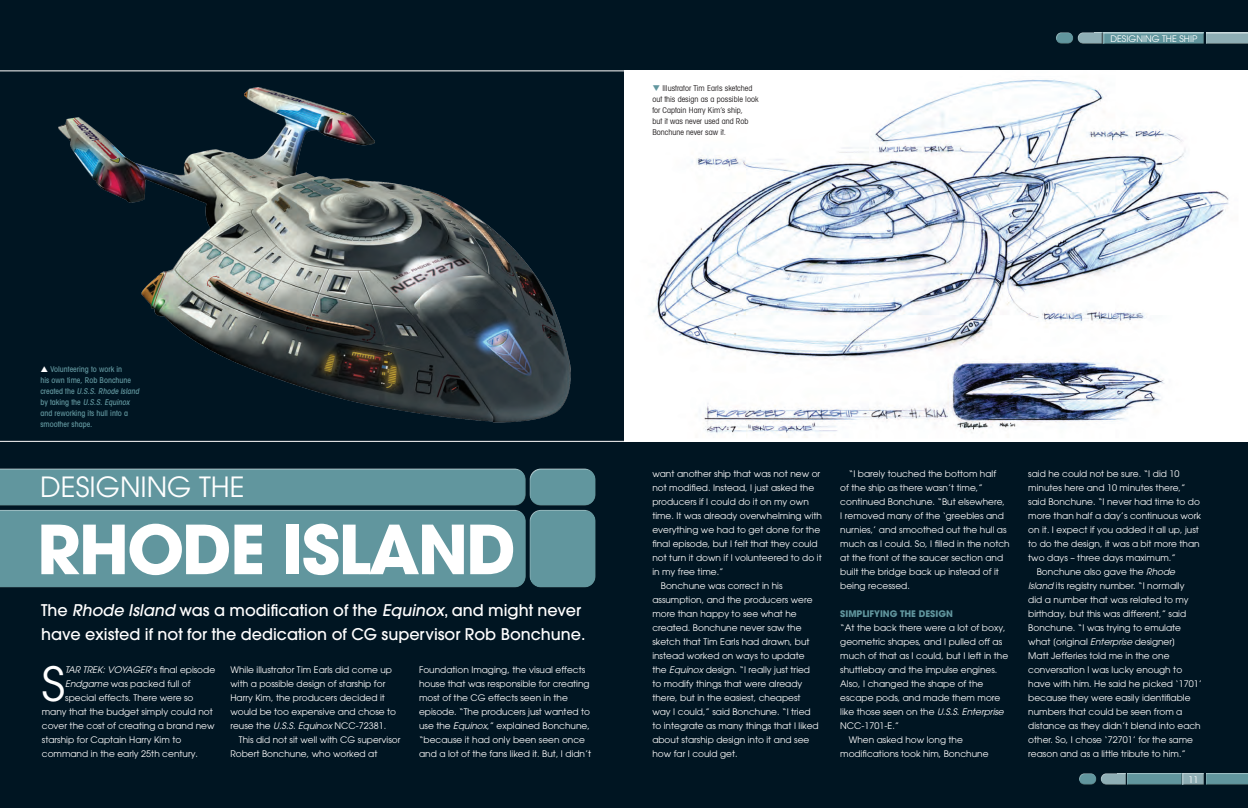
<style>
.page{position:relative;width:1248px;height:808px;background:#fff}
.page>*{position:absolute;margin:0;border:0;box-sizing:border-box;transform-origin:0 0}
.t1{font:700 67px "Avant Garde";letter-spacing:-.03em;color:#fff}
.t2{font:46.8px "Avant Garde";color:#fff}
.t3{font:27.7px "Avant Garde LT";color:#fff}
.t4{font:500 16px/24px "Avant Garde";color:#fff}
.t5{font:9px/14px "Avant Garde";color:#fff}
.t6{font:italic 9px "Avant Garde LT";color:#fff}
.t7{font:700 9px "Avant Garde";color:#61969e}
.t8{font:500 condensed 8px/11px "Avant Garde LT";color:#61969e}
.t9{font:condensed 8px/11px "Avant Garde LT";color:#231f20}
.s1{color:#61969e}
.s2{font-style:italic}
.s3{font-family:"Avant Garde";font-style:normal}
.s4{font-family:"Avant Garde LT";font-style:italic}
</style>
<div class="page">
<div style="left:0;top:0;width:1247px;height:808px;background:#001522"></div>
<div style="left:0;top:508px;width:526px;height:74px;background:#fff;opacity:.75"></div>
<div style="left:0;top:514px;width:527px;height:74px;background:#61969e"></div>
<div style="left:1099px;top:773px;width:27px;height:12px;background:#231f20;opacity:.75"></div>
<div style="left:1126px;top:773px;width:56px;height:12px;background:#61969e"></div>
<div style="left:1181px;top:773px;width:24px;height:12px;background:#231f20;opacity:.75"></div>
<div style="left:1204px;top:773px;width:43px;height:12px;background:#61969e"></div>
<div style="left:1078px;top:772px;width:19px;height:10px;background:#fff;opacity:.75"></div>
<div style="left:1078px;top:775px;width:20px;height:10px;background:#231f20;opacity:.75"></div>
<div style="left:1076px;top:32px;width:27px;height:12px;background:#231f20;opacity:.75"></div>
<div style="left:1103px;top:32px;width:102px;height:12px;background:#231f20;opacity:.75"></div>
<div style="left:1204px;top:32px;width:43px;height:12px;background:#231f20;opacity:.75"></div>
<div style="left:1055px;top:31px;width:18px;height:10px;background:#fff;opacity:.75"></div>
<div style="left:1055px;top:34px;width:19px;height:10px;background:#231f20;opacity:.75"></div>
<div style="left:0;top:467px;width:526px;height:33px;background:#fff;opacity:.75"></div>
<div style="left:0;top:472px;width:527px;height:34px;background:#61969e"></div>
<div style="left:529px;top:467px;width:67px;height:33px;background:#fff;opacity:.75"></div>
<div style="left:529px;top:472px;width:68px;height:34px;background:#61969e"></div>
<div style="left:529px;top:508px;width:67px;height:73px;background:#fff;opacity:.75"></div>
<div style="left:529px;top:513px;width:68px;height:75px;background:#61969e"></div>
<img style="left:51px;top:70px;width:527px;height:372px">
<svg style="left:624px;top:70px;width:623px;height:372px;background:#e5e9ed"></svg>
<p class="t9" style="left:652px;top:83px;width:108px"><span class="s1">❑</span> Illustrator Tim Earls sketched out this design as a possible look for Captain Harry Kim’s ship,<br>but it was never used and Rob<br>Bonchune never saw it.</p>
<p class="t5" style="left:1110px;top:32px;width:88px">DESIGNING THE SHIP</p>
<p class="t8" style="left:40px;top:363px;width:102px;text-indent:10px">Volunteering to work in<br>his own time, Rob Bonchune<br>c re a te d t h e <span class="s2">U.S.S. Rhode Island </span>by ta ki n g th e <span class="s2">U.S.S. Equinox </span>and reworking its hull into a smoother shape.</p>
<h3 class="t3" style="left:40px;top:471px;width:206px">DESIGNING THE</h3>
<h1 class="t1" style="left:37px;top:506px;width:480px">RHODE ISLAND</h1>
<h3 class="t4" style="left:41px;top:598px;width:546px">The <span class="s2">Rhode Island</span> was a modification of the <span class="s2">Equinox</span>, and might never have existed if not for the dedication of CG supervisor Rob Bonchune.</h3>
<h2 class="t2" style="left:42px;top:656px;width:25px">S</h2>
<p class="t6" style="left:65px;top:664px;width:151px">TAR TREK: VOYAGER<span class="s3">’s final episode</span></p>
<p class="t5" style="left:65px;top:677px;width:127px"><span class="s4">Endgame</span> was packed full of</p>
<p class="t5" style="left:65px;top:691px;width:130px">special effects. There were so</p>
<p class="t5" style="left:42px;top:705px;width:172px">many that the budget simply could not</p>
<p class="t5" style="left:42px;top:719px;width:174px">cover the cost of creating a brand new</p>
<p class="t5" style="left:42px;top:733px;width:141px">starship for Captain Harry Kim to</p>
<p class="t5" style="left:42px;top:747px;width:158px">command in the early 25th century.</p>
<p class="t5" style="left:230px;top:663px;width:167px">While illustrator Tim Earls did come up with a possible design of starship for Harry Kim, the producers decided it would be too expensive and chose to reuse the <span class="s4">U.S.S. Equinox</span> NCC-72381.</p>
<p class="t5" style="left:230px;top:733px;width:171px;text-indent:9px">This did not sit well with CG supervisor<br>Robert Bonchune, who worked at</p>
<p class="t5" style="left:419px;top:663px;width:174px">Foundation Imaging, the visual effects house that was responsible for creating most of the CG effects seen in the episode. “The producers just wanted to use the <span class="s4">Equinox</span>,” explained Bonchune, “because it had only been seen once and a lot of the fans liked it. But, I didn’t</p>
<p class="t5" style="left:652px;top:467px;width:169px">want another ship that was not new or</p>
<p class="t5" style="left:652px;top:481px;width:163px">not modified. Instead, I just asked the</p>
<p class="t5" style="left:652px;top:495px;width:158px">producers if I could do it on my own</p>
<p class="t5" style="left:652px;top:509px;width:171px">time. It was already overwhelming with</p>
<p class="t5" style="left:652px;top:523px;width:169px">everything we had to get done for the</p>
<p class="t5" style="left:652px;top:537px;width:167px">final episode, but I felt that they could</p>
<p class="t5" style="left:652px;top:551px;width:171px">not turn it down if I volunteered to do it</p>
<p class="t5" style="left:652px;top:565px;width:73px">in my free time.”</p>
<p class="t5" style="left:660px;top:579px;width:123px">Bonchune was correct in his</p>
<p class="t5" style="left:652px;top:593px;width:162px">assumption, and the producers were</p>
<p class="t5" style="left:652px;top:607px;width:146px">more than happy to see what he</p>
<p class="t5" style="left:652px;top:621px;width:151px">created. Bonchune never saw the</p>
<p class="t5" style="left:652px;top:635px;width:159px">sketch that Tim Earls had drawn, but</p>
<p class="t5" style="left:652px;top:649px;width:154px">instead worked on ways to update</p>
<p class="t5" style="left:652px;top:663px;width:159px">the <span class="s4">Equinox</span> design. “I really just tried</p>
<p class="t5" style="left:652px;top:677px;width:151px">to modify things that were already</p>
<p class="t5" style="left:652px;top:691px;width:150px">there, but in the easiest, cheapest</p>
<p class="t5" style="left:652px;top:705px;width:160px">way I could,” said Bonchune. “I tried</p>
<p class="t5" style="left:652px;top:719px;width:168px">to integrate as many things that I liked</p>
<p class="t5" style="left:652px;top:733px;width:158px">about starship design into it and see</p>
<p class="t5" style="left:652px;top:747px;width:87px">how far I could get.</p>
<p class="t5" style="left:840px;top:467px;width:171px;text-indent:9px">“I barely touched the bottom half<br>of the ship as there wasn’t time,” continued Bonchune. “But elsewhere,<br>I removed many of the ‘greebles and nurnies,’ and smoothed out the hull as much as I could. So, I filled in the notch at the front of the saucer section and built the bridge back up instead of it being recessed.</p>
<p class="t7" style="left:840px;top:608px;width:114px">SIMPLIFYING THE DESIGN</p>
<p class="t5" style="left:840px;top:621px;width:167px">“At the back there were a lot of boxy,</p>
<p class="t5" style="left:840px;top:635px;width:163px">geometric shapes, and I pulled off as</p>
<p class="t5" style="left:840px;top:649px;width:169px">much of that as I could, but I left in the</p>
<p class="t5" style="left:840px;top:663px;width:158px">shuttlebay and the impulse engines.</p>
<p class="t5" style="left:840px;top:677px;width:144px">Also, I changed the shape of the</p>
<p class="t5" style="left:840px;top:691px;width:162px">escape pods, and made them more</p>
<p class="t5" style="left:840px;top:705px;width:165px">like those seen on the <span class="s4">U.S.S. Enterprise</span></p>
<p class="t5" style="left:840px;top:719px;width:60px">NCC-1701-E.”</p>
<p class="t5" style="left:848px;top:733px;width:116px">When asked how long the</p>
<p class="t5" style="left:840px;top:747px;width:150px">modifications took him, Bonchune</p>
<p class="t5" style="left:1028px;top:467px;width:153px">said he could not be sure. “I did 10</p>
<p class="t5" style="left:1028px;top:481px;width:159px">minutes here and 10 minutes there,”</p>
<p class="t5" style="left:1028px;top:495px;width:173px">said Bonchune. “I never had time to do</p>
<p class="t5" style="left:1028px;top:509px;width:174px">more than half a day’s continuous work</p>
<p class="t5" style="left:1028px;top:523px;width:172px">on it. I expect if you added it all up, just</p>
<p class="t5" style="left:1028px;top:537px;width:173px">to do the design, it was a bit more than</p>
<p class="t5" style="left:1028px;top:551px;width:149px">two days – three days maximum.”</p>
<p class="t5" style="left:1036px;top:565px;width:140px">Bonchune also gave the <span class="s4">Rhode</span></p>
<p class="t5" style="left:1028px;top:579px;width:158px"><span class="s4">Island</span> its registry number. “I normally</p>
<p class="t5" style="left:1028px;top:593px;width:162px">did a number that was related to my</p>
<p class="t5" style="left:1028px;top:607px;width:159px">birthday, but this was different,” said</p>
<p class="t5" style="left:1028px;top:621px;width:154px">Bonchune. “I was trying to emulate</p>
<p class="t5" style="left:1028px;top:635px;width:148px">what [original <span class="s4">Enterprise</span> designer]</p>
<p class="t5" style="left:1028px;top:649px;width:143px">Matt Jefferies told me in the one</p>
<p class="t5" style="left:1028px;top:663px;width:155px">conversation I was lucky enough to</p>
<p class="t5" style="left:1028px;top:677px;width:175px">have with him. He said he picked ‘1701’</p>
<p class="t5" style="left:1028px;top:691px;width:164px">because they were easily identifiable</p>
<p class="t5" style="left:1028px;top:705px;width:156px">numbers that could be seen from a</p>
<p class="t5" style="left:1028px;top:719px;width:174px">distance as they didn’t blend into each</p>
<p class="t5" style="left:1028px;top:733px;width:166px">other. So, I chose ‘72701’ for the same</p>
<p class="t5" style="left:1028px;top:747px;width:159px">reason and as a little tribute to him.”</p>
<p class="t5" style="left:1188px;top:772px;width:11px">11</p>
</div>
